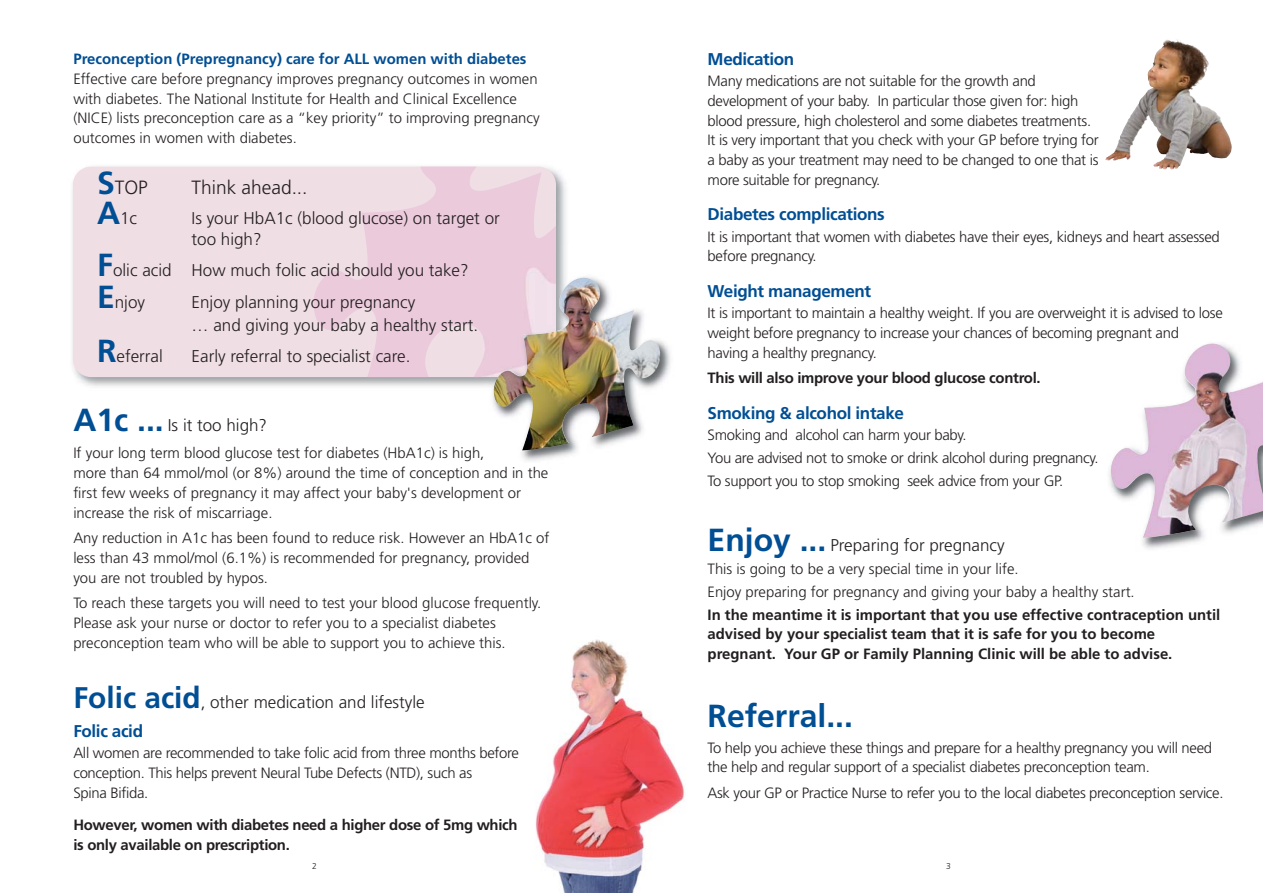
<style>
.page{position:relative;width:1263px;height:893px;background:#fff}
.page>*{position:absolute;margin:0;border:0;box-sizing:border-box;transform-origin:0 0}
.t1{font:700 31.95px "Frutiger";color:#004e94}
.t2{font:300 19.2px "Frutiger";color:#231f20}
.t3{font:300 17.1px/21.3px "Frutiger";color:#231f20}
.t4{font:700 17.1px "Frutiger";letter-spacing:-.02em;color:#004e94}
.t5{font:300 14.85px/19.6px "Frutiger";letter-spacing:-.02em;color:#231f20}
.t6{font:300 14.85px/19.6px "Frutiger";color:#231f20}
.t7{font:700 14.85px/19.6px "Frutiger";color:#231f20}
.t8{font:700 14.85px/20.2px "Frutiger";letter-spacing:-.02em;color:#231f20}
.t9{font:700 14.85px "Frutiger";color:#004e94}
.t10{font:300 8.55px "Frutiger";color:#231f20}
.s1{font-weight:700;font-size:31.95px;color:#004e94}
.s2{font-weight:700;font-size:29.85px;color:#004e94}
.s3{font-weight:700;color:#004e94}
</style>
<div class="page">
<img style="left:535px;top:640px;width:150px;height:253px">
<img style="left:72px;top:166px;width:494px;height:221px">
<div style="left:73px;top:167px;width:483px;height:210px;background:#f0dee5;border-radius:18px"></div>
<svg style="left:314px;top:167px;width:242px;height:210px;fill:#eacadb"></svg>
<img style="left:1109px;top:343px;width:154px;height:206px">
<img style="left:1143px;top:485px;width:87px;height:53px">
<img style="left:492px;top:276px;width:179px;height:185px">
<img style="left:483px;top:244px;width:87px;height:147px">
<img style="left:483px;top:244px;width:73px;height:133px">
<img style="left:522px;top:403px;width:78px;height:47px">
<img style="left:1105px;top:90px;width:126px;height:80px">
<p class="t4" style="left:708px;top:52px;width:88px">Medication</p>
<p class="t5" style="left:708px;top:72px;width:393px">Many medications are not suitable for the growth and development of your baby. In particular those given for: high blood pressure, high cholesterol and some diabetes treatments.<br>It is very important that you check with your GP before trying for a baby as your treatment may need to be changed to one that is more suitable for pregnancy.</p>
<p class="t4" style="left:708px;top:208px;width:179px">Diabetes complications</p>
<p class="t5" style="left:708px;top:228px;width:514px">It is important that women with diabetes have their eyes, kidneys and heart assessed before pregnancy.</p>
<p class="t4" style="left:708px;top:284px;width:165px">Weight management</p>
<p class="t5" style="left:708px;top:304px;width:517px">It is important to maintain a healthy weight. If you are overweight it is advised to lose weight before pregnancy to increase your chances of becoming pregnant and having a healthy pregnancy.</p>
<p class="t8" style="left:708px;top:369px;width:335px">This will also improve your blood glucose control.</p>
<p class="t4" style="left:708px;top:406px;width:198px">Smoking &amp; alcohol intake</p>
<p class="t5" style="left:708px;top:425px;width:393px;line-height:22.6px">Smoking and alcohol can harm your baby.<br>You are advised not to smoke or drink alcohol during pregnancy.<br>To support you to stop smoking seek advice from your GP.</p>
<p class="t3" style="left:708px;top:536px;width:299px"><span class="s1">Enjoy ...</span> Preparing for pregnancy</p>
<p class="t6" style="left:708px;top:559px;width:429px;line-height:22.6px">This is going to be a very special time in your life.<br>Enjoy preparing for pregnancy and giving your baby a healthy start.</p>
<p class="t7" style="left:708px;top:606px;width:514px">In the meantime it is important that you use effective contraception until advised by your specialist team that it is safe for you to become pregnant. Your GP or Family Planning Clinic will be able to advise.</p>
<p class="t9" style="left:73px;top:53px;width:455px">Preconception (Prepregnancy) care for ALL women with diabetes</p>
<p class="t6" style="left:73px;top:70px;width:468px">Effective care before pregnancy improves pregnancy outcomes in women with diabetes. The National Institute for Health and Clinical Excellence (NICE) lists preconception care as a “key priority” to improving pregnancy outcomes in women with diabetes.</p>
<p class="t2" style="left:97px;top:179px;width:52px"><span class="s1">S</span>TOP</p>
<p class="t2" style="left:192px;top:179px;width:118px">Think ahead...</p>
<p class="t3" style="left:97px;top:209px;width:42px"><span class="s1">A</span>1c</p>
<p class="t3" style="left:192px;top:209px;width:310px">Is your HbA1c (blood glucose) on target or too high?</p>
<p class="t3" style="left:97px;top:255px;width:373px;line-height:32.5px"><span class="s1">F</span>olic acid How much folic acid should you take?<br><span class="s1">E</span>njoy</p>
<p class="t3" style="left:192px;top:292px;width:288px;line-height:23.4px">Enjoy planning your pregnancy<br>… and giving your baby a healthy start.</p>
<p class="t3" style="left:97px;top:347px;width:67px"><span class="s1">R</span>eferral</p>
<p class="t3" style="left:192px;top:347px;width:220px">Early referral to specialist care.</p>
<p class="t3" style="left:73px;top:416px;width:195px"><span class="s1">A1c ...</span> Is it too high?</p>
<p class="t6" style="left:73px;top:445px;width:477px">If your long term blood glucose test for diabetes (HbA1c) is high,<br>more than 64 mmol/mol (or 8%) around the time of conception and in the first few weeks of pregnancy it may affect your baby's development or increase the risk of miscarriage.</p>
<p class="t6" style="left:73px;top:529px;width:478px">Any reduction in A1c has been found to reduce risk. However an HbA1c of less than 43 mmol/mol (6.1%) is recommended for pregnancy, provided you are not troubled by hypos.</p>
<p class="t6" style="left:73px;top:595px;width:469px">To reach these targets you will need to test your blood glucose frequently.<br>Please ask your nurse or doctor to refer you to a specialist diabetes preconception team who will be able to support you to achieve this.</p>
<p class="t3" style="left:73px;top:688px;width:353px;line-height:29.7px"><span class="s2">Folic acid</span>, other medication and lifestyle<br><span class="s3">Folic acid</span></p>
<p class="t5" style="left:73px;top:744px;width:447px">All women are recommended to take folic acid from three months before conception. This helps prevent Neural Tube Defects (NTD), such as<br>Spina Bifida.</p>
<p class="t8" style="left:73px;top:816px;width:446px">However, women with diabetes need a higher dose of 5mg which is only available on prescription.</p>
<p class="t10" style="left:312px;top:862px;width:6px">2</p>
<p class="t10" style="left:946px;top:862px;width:6px">3</p>
<h1 class="t1" style="left:708px;top:703px;width:147px">Referral...</h1>
<p class="t5" style="left:708px;top:739px;width:506px">To help you achieve these things and prepare for a healthy pregnancy you will need the help and regular support of a specialist diabetes preconception team.</p>
<p class="t5" style="left:708px;top:784px;width:517px">Ask your GP or Practice Nurse to refer you to the local diabetes preconception service.</p>
</div>
